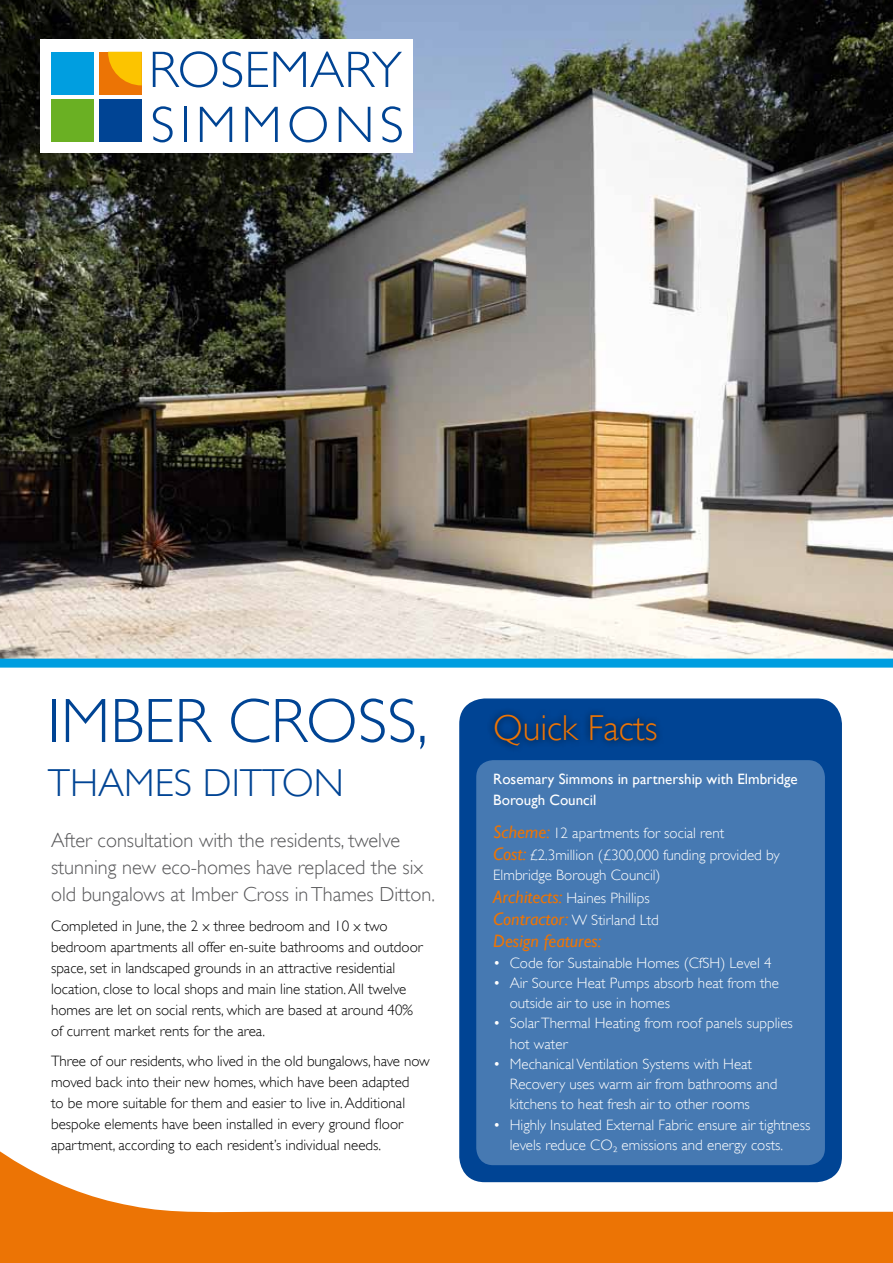
<style>
.page{position:relative;width:893px;height:1263px;background:#fff}
.page>*{position:absolute;margin:0;border:0;box-sizing:border-box;transform-origin:0 0}
.t1{font:300 63px "Gill Sans";color:#004494}
.t2{font:300 39px "Gill Sans";color:#004494}
.t3{font:300 20.25px/27px "Gill Sans";color:#58585a}
.t4{font:italic 18px "Gill Sans";color:#ec7405}
.t5{font:300 15px/21px "Gill Sans";color:#000}
.t6{font:300 15px/20.2px "Gill Sans";color:#fff}
.t7{font:15px/20.2px "Gill Sans";color:#fff}
.s1{font-size:36px;color:#ec7405}
.s2{font-weight:400;font-style:italic;font-size:18px;color:#ec7405}
</style>
<div class="page">
<img style="left:0;top:0;width:893px;height:659px">
<div style="left:40px;top:39px;width:372px;height:114px;background:#fff"></div>
<div style="left:99px;top:52px;width:43px;height:42px;background:#ec7405"></div>
<svg style="left:153px;top:51px;width:89px;height:36px"></svg>
<svg style="left:248px;top:52px;width:20px;height:35px"></svg>
<svg style="left:274px;top:52px;width:128px;height:35px"></svg>
<svg style="left:153px;top:106px;width:20px;height:36px"></svg>
<hr style="left:184px;top:107px;width:3px;height:35px;background:#004494">
<svg style="left:200px;top:107px;width:32px;height:35px"></svg>
<svg style="left:245px;top:107px;width:33px;height:35px"></svg>
<svg style="left:290px;top:106px;width:37px;height:36px"></svg>
<svg style="left:339px;top:107px;width:31px;height:35px"></svg>
<svg style="left:382px;top:106px;width:20px;height:36px"></svg>
<div style="left:99px;top:99px;width:43px;height:43px;background:#004494"></div>
<div style="left:52px;top:52px;width:42px;height:42px;background:#009ee0"></div>
<div style="left:52px;top:99px;width:42px;height:43px;background:#6ab023"></div>
<svg style="left:108px;top:52px;width:34px;height:33px"></svg>
<svg style="left:0;top:1151px;width:893px;height:112px;fill:#ec7405"></svg>
<div style="left:459px;top:698px;width:383px;height:484px;background:#004494;border-radius:26px"></div>
<div style="left:476px;top:760px;width:349px;height:405px;background:#4679b2;border-radius:17px"></div>
<div style="left:486px;top:707px;width:178px;height:46px;background:#000;opacity:.75"></div>
<div style="left:0;top:659px;width:893px;height:9px;background:#009ee0"></div>
<h1 class="t1" style="left:48px;top:685px;width:611px">IMBER CROSS, <span class="s1">Quick Facts</span></h1>
<h2 class="t2" style="left:48px;top:761px;width:298px">THAMES DITTON</h2>
<p class="t7" style="left:493px;top:769px;width:306px">Rosemary Simmons in partnership with Elmbridge<br>Borough Council</p>
<p class="t6" style="left:493px;top:821px;width:288px;line-height:22.4px"><span class="s2">Scheme:</span> 12 apartments for social rent<br><span class="s2">Cost:</span> £2.3million (£300,000 funding provided by</p>
<p class="t6" style="left:493px;top:864px;width:169px;line-height:22.4px">Elmbridge Borough Council)<br><span class="s2">Architects:</span> Haines Phillips<br><span class="s2">Contractor:</span> W Stirland Ltd</p>
<p class="t4" style="left:493px;top:931px;width:110px">Design features:</p>
<p class="t6" style="left:493px;top:952px;width:280px">• Code for Sustainable Homes (CfSH) Level 4</p>
<p class="t6" style="left:510px;top:973px;width:271px;text-indent:-16px">• Air Source Heat Pumps absorb heat from the outside air to use in homes</p>
<p class="t6" style="left:510px;top:1013px;width:285px;text-indent:-16px">• Solar Thermal Heating from roof panels supplies hot water</p>
<p class="t6" style="left:510px;top:1054px;width:269px;text-indent:-16px">• Mechanical Ventilation Systems with Heat<br>Recovery uses warm air from bathrooms and kitchens to heat fresh air to other rooms</p>
<p class="t6" style="left:510px;top:1114px;width:302px;text-indent:-16px">• Highly Insulated External Fabric ensure air tightness levels reduce CO</p>
<p class="t6" style="left:613px;top:1142px;width:6px">²</p>
<p class="t6" style="left:622px;top:1135px;width:163px">emissions and energy costs.</p>
<h3 class="t3" style="left:51px;top:827px;width:385px">After consultation with the residents, twelve stunning new eco-homes have replaced the six old bungalows at Imber Cross in Thames Ditton.</h3>
<p class="t5" style="left:51px;top:915px;width:373px">Completed in June, the 2 x three bedroom and 10 x two bedroom apartments all offer en-suite bathrooms and outdoor space, set in landscaped grounds in an attractive residential location, close to local shops and main line station. All twelve homes are let on social rents, which are based at around 40% of current market rents for the area.</p>
<p class="t5" style="left:51px;top:1050px;width:380px">Three of our residents, who lived in the old bungalows, have now moved back into their new homes, which have been adapted<br>to be more suitable for them and easier to live in. Additional bespoke elements have been installed in every ground floor apartment, according to each resident’s individual needs.</p>
</div>
